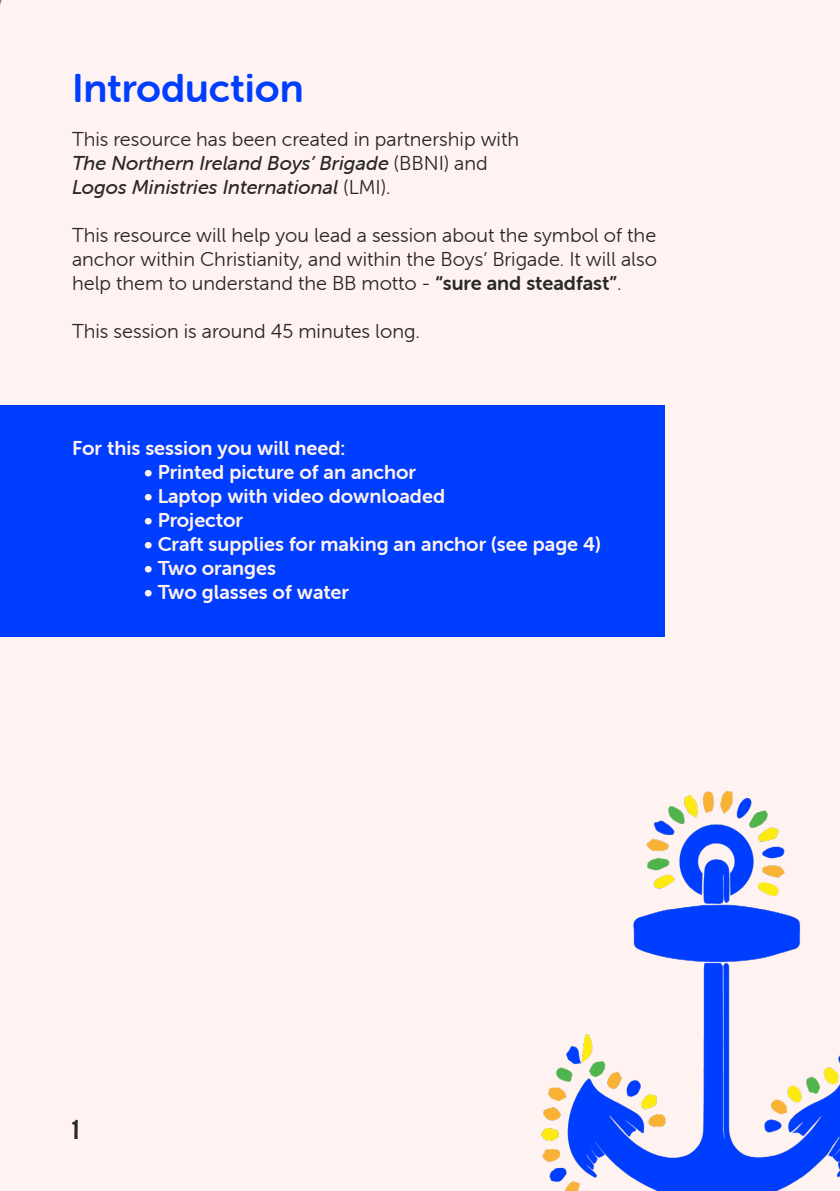
<style>
.page{position:relative;width:840px;height:1191px;background:#fff}
.page>*{position:absolute;margin:0;border:0;box-sizing:border-box;transform-origin:0 0}
.t1{font:40px "Museo Sans Rounded 700";color:#003eff}
.t2{font:24px "Citrus Gothic Rough";color:#292928}
.t3{font:20px/24px "Museo Sans Rounded 300";color:#292928}
.t4{font:20px "Museo Sans Rounded 700";color:#fff3f1}
.s1{font-family:"Museo Sans Rounded 500";font-style:italic}
.s2{font-family:"Museo Sans Rounded 700"}
</style>
<div class="page">
<div style="left:0;top:0;width:839px;height:1191px;background:#fff3f1"></div>
<div style="left:0;top:405px;width:664px;height:232px;background:#003eff"></div>
<img style="left:541px;top:790px;width:298px;height:401px">
<p class="t1" style="left:72px;top:66px;width:233px">Introduction</p>
<p class="t3" style="left:72px;top:127px;width:448px">This resource has been created in partnership with<br><span class="s1">The Northern Ireland Boys’ Brigade</span> (BBNI) and<br><span class="s1">Logos Ministries International</span> (LMI).</p>
<p class="t3" style="left:72px;top:223px;width:586px;text-align:justify">This resource will help you lead a session about the symbol of the anchor within Christianity, and within the Boys’ Brigade. It will also help them to understand the BB motto - <span class="s2">“sure and steadfast”</span>.</p>
<p class="t3" style="left:72px;top:319px;width:349px">This session is around 45 minutes long.</p>
<p class="t4" style="left:72px;top:437px;width:275px">For this session you will need:</p>
<p class="t4" style="left:144px;top:461px;width:273px">• Printed picture of an anchor</p>
<p class="t4" style="left:144px;top:485px;width:302px">• Laptop with video downloaded</p>
<p class="t4" style="left:144px;top:509px;width:100px">• Projector</p>
<p class="t4" style="left:144px;top:533px;width:458px">• Craft supplies for making an anchor (see page 4)</p>
<p class="t4" style="left:144px;top:557px;width:133px">• Two oranges</p>
<p class="t4" style="left:144px;top:581px;width:206px">• Two glasses of water</p>
<p class="t2" style="left:72px;top:1114px;width:8px">1</p>
</div>
